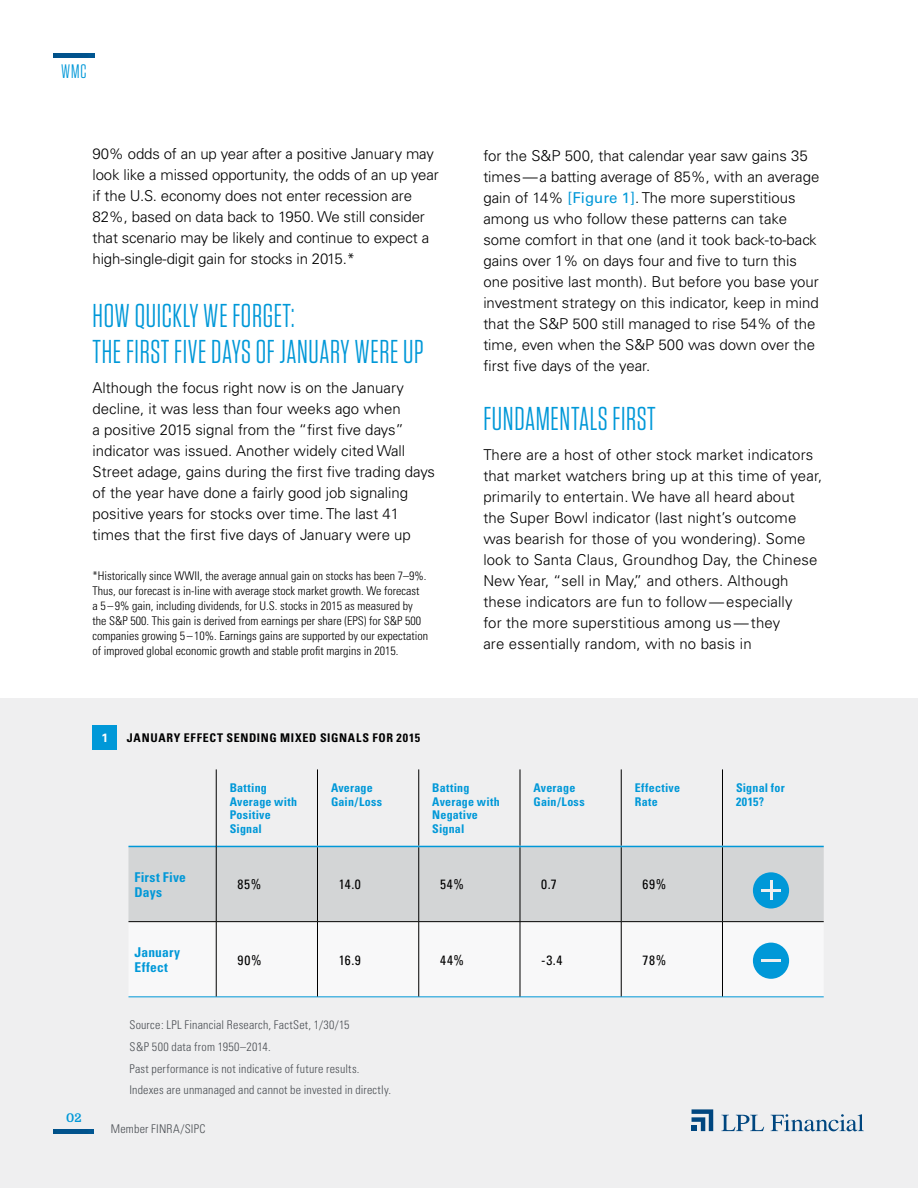
<style>
.page{position:relative;width:918px;height:1188px;background:#fff}
.page>*{position:absolute;margin:0;border:0;box-sizing:border-box;transform-origin:0 0}
.t1{font:33px/36px "Tungsten Narrow";letter-spacing:.02em;color:#0098d8}
.t2{font:19.5px "Tungsten Narrow";color:#0098d8}
.t3{font:300 15px/21px "Univers";color:#000}
.t4{font:condensed 13.5px "Univers";letter-spacing:.05em;color:#000}
.t5{font:700 condensed 13.5px/15px "Univers";letter-spacing:.015em;color:#0098d8}
.t6{font:300 condensed 12px/15px "Univers";color:#000}
.t7{font:300 condensed 12px/21.8px "Univers";letter-spacing:.02em;color:#4b4f54}
.t8{font:700 condensed 12px/13.5px "Univers";letter-spacing:.02em;color:#0098d8}
.t9{font:700 condensed 12px "Univers";letter-spacing:.055em;color:#000}
.t10{font:700 12px "Domine";color:#0098d8}
.t11{font:700 12px "Univers";color:#fff}
.s1{font-weight:400;color:#0098d8}
</style>
<div class="page">
<div style="left:0;top:1068px;width:918px;height:120px;background:#efeff0"></div>
<svg style="left:721px;top:1115px;width:43px;height:16px"></svg>
<svg style="left:771px;top:1114px;width:93px;height:17px"></svg>
<svg style="left:692px;top:1109px;width:21px;height:22px"></svg>
<img style="left:54px;top:53px;width:40px;height:5px">
<img style="left:54px;top:1129px;width:40px;height:5px">
<div style="left:0;top:699px;width:918px;height:396px;background:#efeff0"></div>
<div style="left:93px;top:725px;width:24px;height:25px;background:#0098d8"></div>
<div style="left:128px;top:847px;width:696px;height:74px;background:#d3d5d6"></div>
<div style="left:128px;top:922px;width:696px;height:74px;background:#f8f8f9"></div>
<hr style="left:128px;top:996px;width:88px;height:1px;background:#0098d8">
<hr style="left:216px;top:996px;width:101px;height:1px;background:#0098d8">
<hr style="left:317px;top:996px;width:102px;height:1px;background:#0098d8">
<hr style="left:419px;top:996px;width:101px;height:1px;background:#0098d8">
<hr style="left:520px;top:996px;width:101px;height:1px;background:#0098d8">
<hr style="left:621px;top:996px;width:101px;height:1px;background:#0098d8">
<hr style="left:722px;top:996px;width:102px;height:1px;background:#0098d8">
<hr style="left:317px;top:769px;width:1px;height:77px;background:#000">
<hr style="left:418px;top:769px;width:1px;height:77px;background:#000">
<hr style="left:520px;top:769px;width:1px;height:77px;background:#000">
<hr style="left:621px;top:769px;width:1px;height:77px;background:#000">
<hr style="left:722px;top:769px;width:1px;height:77px;background:#000">
<hr style="left:317px;top:847px;width:1px;height:74px;background:#000">
<hr style="left:418px;top:847px;width:1px;height:74px;background:#000">
<hr style="left:520px;top:847px;width:1px;height:74px;background:#000">
<hr style="left:621px;top:847px;width:1px;height:74px;background:#000">
<hr style="left:722px;top:847px;width:1px;height:74px;background:#000">
<hr style="left:317px;top:922px;width:1px;height:74px;background:#000">
<hr style="left:418px;top:922px;width:1px;height:74px;background:#000">
<hr style="left:520px;top:922px;width:1px;height:74px;background:#000">
<hr style="left:621px;top:922px;width:1px;height:74px;background:#000">
<hr style="left:722px;top:922px;width:1px;height:74px;background:#000">
<hr style="left:128px;top:846px;width:88px;height:1px;background:#0098d8">
<hr style="left:216px;top:846px;width:101px;height:1px;background:#0098d8">
<hr style="left:317px;top:846px;width:102px;height:1px;background:#0098d8">
<hr style="left:419px;top:846px;width:101px;height:1px;background:#0098d8">
<hr style="left:520px;top:846px;width:101px;height:1px;background:#0098d8">
<hr style="left:621px;top:846px;width:101px;height:1px;background:#0098d8">
<hr style="left:722px;top:846px;width:102px;height:1px;background:#0098d8">
<hr style="left:128px;top:921px;width:88px;height:1px;background:#000">
<hr style="left:216px;top:921px;width:101px;height:1px;background:#000">
<hr style="left:317px;top:921px;width:102px;height:1px;background:#000">
<hr style="left:419px;top:921px;width:101px;height:1px;background:#000">
<hr style="left:520px;top:921px;width:101px;height:1px;background:#000">
<hr style="left:621px;top:921px;width:101px;height:1px;background:#000">
<hr style="left:722px;top:921px;width:102px;height:1px;background:#000">
<hr style="left:216px;top:769px;width:1px;height:77px;background:#000">
<hr style="left:216px;top:846px;width:1px;height:75px;background:#000">
<hr style="left:216px;top:922px;width:1px;height:74px;background:#000">
<div style="left:753px;top:872px;width:36px;height:37px;background:#0098d8;border-radius:50%"></div>
<hr style="left:761px;top:889px;width:20px;height:3px;background:#efeff0">
<hr style="left:770px;top:880px;width:2px;height:20px;background:#efeff0">
<div style="left:753px;top:943px;width:36px;height:36px;background:#0098d8;border-radius:50%"></div>
<hr style="left:761px;top:959px;width:20px;height:3px;background:#efeff0">
<h2 class="t2" style="left:61px;top:62px;width:27px">WMC</h2>
<p class="t3" style="left:93px;top:143px;width:348px">90% odds of an up year after a positive January may look like a missed opportunity, the odds of an up year if the U.S. economy does not enter recession are 82%, based on data back to 1950. We still consider that scenario may be likely and continue to expect a high-single-digit gain for stocks in 2015.*</p>
<h1 class="t1" style="left:93px;top:298px;width:333px">HOW QUICKLY WE FORGET:<br>THE FIRST FIVE DAYS OF JANUARY WERE UP</h1>
<p class="t3" style="left:93px;top:377px;width:344px">Although the focus right now is on the January decline, it was less than four weeks ago when<br>a positive 2015 signal from the “first five days” indicator was issued. Another widely cited Wall Street adage, gains during the first five trading days of the year have done a fairly good job signaling positive years for stocks over time. The last 41 times that the first five days of January were up</p>
<p class="t6" style="left:93px;top:568px;width:337px">*Historically since WWII, the average annual gain on stocks has been 7–9%.<br>Thus, our forecast is in-line with average stock market growth. We forecast<br>a 5 –9% gain, including dividends, for U.S. stocks in 2015 as measured by the S&amp;P 500. This gain is derived from earnings per share (EPS) for S&amp;P 500 companies growing 5– 10%. Earnings gains are supported by our expectation of improved global economic growth and stable profit margins in 2015.</p>
<p class="t11" style="left:101px;top:730px;width:8px">1</p>
<p class="t9" style="left:127px;top:731px;width:295px">JANUARY EFFECT SENDING MIXED SIGNALS FOR 2015</p>
<p class="t3" style="left:483px;top:145px;width:338px">for the S&amp;P 500, that calendar year saw gains 35 times—a batting average of 85%, with an average gain of 14% <span class="s1">[Figure 1]</span>. The more superstitious among us who follow these patterns can take some comfort in that one (and it took back-to-back gains over 1% on days four and five to turn this one positive last month). But before you base your investment strategy on this indicator, keep in mind that the S&amp;P 500 still managed to rise 54% of the time, even when the S&amp;P 500 was down over the first five days of the year.</p>
<h1 class="t1" style="left:483px;top:401px;width:174px">FUNDAMENTALS FIRST</h1>
<p class="t3" style="left:483px;top:444px;width:340px">There are a host of other stock market indicators that market watchers bring up at this time of year, primarily to entertain. We have all heard about<br>the Super Bowl indicator (last night’s outcome was bearish for those of you wondering). Some look to Santa Claus, Groundhog Day, the Chinese New Year, “sell in May,” and others. Although these indicators are fun to follow—especially<br>for the more superstitious among us—they<br>are essentially random, with no basis in</p>
<p class="t8" style="left:230px;top:781px;width:69px">Batting<br>Average with<br>Positive<br>Signal</p>
<p class="t8" style="left:331px;top:781px;width:53px">Average<br>Gain/Loss</p>
<p class="t8" style="left:432px;top:781px;width:69px">Batting<br>Average with<br>Negative<br>Signal</p>
<p class="t8" style="left:534px;top:781px;width:53px">Average<br>Gain/Loss</p>
<p class="t8" style="left:635px;top:781px;width:47px">Effective<br>Rate</p>
<p class="t8" style="left:736px;top:781px;width:50px">Signal for<br>2015?</p>
<p class="t5" style="left:134px;top:870px;width:53px">First Five<br>Days</p>
<p class="t4" style="left:238px;top:876px;width:25px">85%</p>
<p class="t4" style="left:339px;top:876px;width:24px">14.0</p>
<p class="t4" style="left:440px;top:876px;width:25px">54%</p>
<p class="t4" style="left:541px;top:876px;width:17px">0.7</p>
<p class="t4" style="left:643px;top:876px;width:25px">69%</p>
<p class="t5" style="left:134px;top:945px;width:47px">January<br>Effect</p>
<p class="t4" style="left:238px;top:951px;width:26px">90%</p>
<p class="t4" style="left:339px;top:951px;width:23px">16.9</p>
<p class="t4" style="left:440px;top:951px;width:25px">44%</p>
<p class="t4" style="left:541px;top:951px;width:23px">-3.4</p>
<p class="t4" style="left:643px;top:951px;width:25px">78%</p>
<p class="t10" style="left:66px;top:1112px;width:17px">02</p>
<p class="t7" style="left:129px;top:1014px;width:263px">Source: LPL Financial Research, FactSet, 1/30/15<br>S&amp;P 500 data from 1950–2014.<br>Past performance is not indicative of future results.<br>Indexes are unmanaged and cannot be invested in directly.</p>
<p class="t7" style="left:111px;top:1118px;width:96px">Member FINRA/SIPC</p>
</div>
